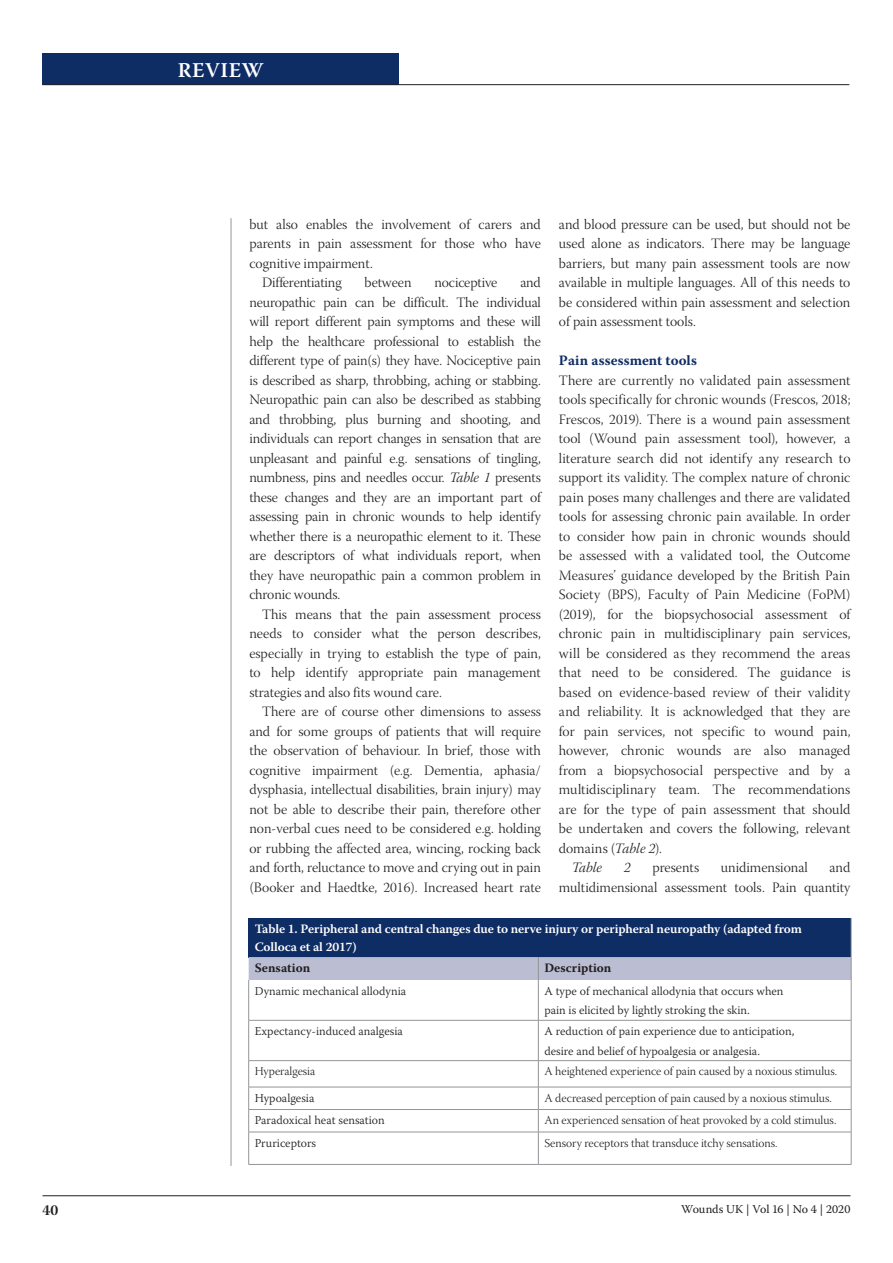
<style>
.page{position:relative;width:893px;height:1263px;background:#fff}
.page>*{position:absolute;margin:0;border:0;box-sizing:border-box;transform-origin:0 0}
.t1{font:600 21px "Warnock Pro";letter-spacing:.025em;color:#fff}
.t2{font:15px "Warnock Pro Bold Subh";color:#231f20}
.Paragraph_indented{font:14.25px/19.5px "Warnock Pro Light Subh";color:#231f20;text-align:justify}
.Paragraph_non-indent{font:14.25px/19.5px "Warnock Pro Light Subh";color:#231f20;text-align:justify}
.B-head{font:700 14.25px "Warnock Pro";letter-spacing:.01em;color:#0f2d65}
.Paragraph_indented-2{font:14.25px "Warnock Pro Light It Subh";color:#231f20}
.Box_header{font:600 12.75px/17.7px "Warnock Pro";letter-spacing:-.01em;color:#fff}
.Paragraph_indented-3{font:700 12.75px "Warnock Pro";color:#231f20}
.Paragraph_indented-4{font:300 12px/19.5px "Warnock Pro";color:#231f20}
.Paragraph_indented-5{font:12px "Warnock Pro Light Subh";color:#231f20}
.t3{font:12px "Warnock Pro";letter-spacing:-.005em;color:#231f20}
.s1{font-family:"Warnock Pro Light It Subh"}
</style>
<div class="page">
<hr style="left:43px;top:1195px;width:807px;height:1px;background:#231f20">
<div style="left:43px;top:53px;width:356px;height:32px;background:#0f2d65"></div>
<hr style="left:43px;top:84px;width:806px;height:1px;background:#231f20">
<hr style="left:231px;top:218px;width:1px;height:948px;background:#939598">
<div style="left:249px;top:918px;width:602px;height:39px;background:#0f2d65"></div>
<div style="left:249px;top:957px;width:603px;height:23px;background:#bbbdd3"></div>
<hr style="left:248px;top:980px;width:1px;height:40px;background:#939598">
<hr style="left:538px;top:980px;width:1px;height:40px;background:#939598">
<hr style="left:851px;top:980px;width:1px;height:40px;background:#939598">
<hr style="left:248px;top:1020px;width:290px;height:1px;background:#939598">
<hr style="left:248px;top:1020px;width:1px;height:40px;background:#939598">
<hr style="left:538px;top:1020px;width:313px;height:1px;background:#939598">
<hr style="left:538px;top:1020px;width:1px;height:40px;background:#939598">
<hr style="left:851px;top:1020px;width:1px;height:40px;background:#939598">
<hr style="left:248px;top:1060px;width:290px;height:1px;background:#939598">
<hr style="left:538px;top:1060px;width:313px;height:1px;background:#939598">
<hr style="left:248px;top:1087px;width:290px;height:1px;background:#939598">
<hr style="left:538px;top:1087px;width:313px;height:1px;background:#939598">
<hr style="left:248px;top:1109px;width:290px;height:1px;background:#939598">
<svg style="left:248px;top:1061px;width:1px;height:71px"></svg>
<hr style="left:538px;top:1109px;width:313px;height:1px;background:#939598">
<svg style="left:538px;top:1061px;width:1px;height:71px"></svg>
<svg style="left:851px;top:1061px;width:1px;height:71px"></svg>
<hr style="left:248px;top:1132px;width:290px;height:1px;background:#939598">
<hr style="left:248px;top:1132px;width:1px;height:32px;background:#939598">
<hr style="left:538px;top:1132px;width:313px;height:1px;background:#939598">
<hr style="left:538px;top:1132px;width:1px;height:32px;background:#939598">
<hr style="left:851px;top:1132px;width:1px;height:32px;background:#939598">
<hr style="left:248px;top:1164px;width:290px;height:1px;background:#939598">
<hr style="left:538px;top:1164px;width:313px;height:1px;background:#939598">
<hr style="left:851px;top:918px;width:1px;height:39px;background:#939598">
<p class="t2" style="left:43px;top:1201px;width:17px">40</p>
<h1 class="t1" style="left:178px;top:57px;width:87px">REVIEW</h1>
<p class="Paragraph_indented" style="left:249px;top:216px;width:293px">but also enables the involvement of carers and parents in pain assessment for those who have cognitive impairment.</p>
<p class="Paragraph_indented" style="left:262px;top:275px;width:81px">Differentiating</p>
<p class="Paragraph_indented" style="left:365px;top:275px;width:48px">between</p>
<p class="Paragraph_indented" style="left:434px;top:275px;width:65px">nociceptive</p>
<p class="Paragraph_indented" style="left:559px;top:216px;width:293px">and blood pressure can be used, but should not be used alone as indicators. There may be language barriers, but many pain assessment tools are now available in multiple languages. All of this needs to be considered within pain assessment and selection of pain assessment tools.</p>
<p class="B-head" style="left:559px;top:352px;width:140px">Pain assessment tools</p>
<p class="Paragraph_non-indent" style="left:559px;top:372px;width:293px">There are currently no validated pain assessment tools specifically for chronic wounds (Frescos, 2018; Frescos, 2019). There is a wound pain assessment tool (Wound pain assessment tool), however, a literature search did not identify any research to support its validity. The complex nature of chronic pain poses many challenges and there are validated tools for assessing chronic pain available. In order to consider how pain in chronic wounds should be assessed with a validated tool, the Outcome Measures’ guidance developed by the British Pain Society (BPS), Faculty of Pain Medicine (FoPM) (2019), for the biopsychosocial assessment of chronic pain in multidisciplinary pain services, will be considered as they recommend the areas that need to be considered. The guidance is based on evidence-based review of their validity and reliability. It is acknowledged that they are for pain services, not specific to wound pain, however, chronic wounds are also managed from a biopsychosocial perspective and by a multidisciplinary team. The recommendations are for the type of pain assessment that should be undertaken and covers the following, relevant domains (<span class="s1">Table 2</span>).</p>
<p class="Paragraph_indented-2" style="left:572px;top:860px;width:32px">Table</p>
<p class="Paragraph_indented-2" style="left:624px;top:860px;width:8px">2</p>
<p class="Paragraph_indented" style="left:652px;top:860px;width:48px">presents</p>
<p class="Paragraph_indented" style="left:721px;top:860px;width:88px">unidimensional</p>
<p class="Paragraph_indented" style="left:249px;top:275px;width:293px;text-indent:271px">and neuropathic pain can be difficult. The individual will report different pain symptoms and these will help the healthcare professional to establish the different type of pain(s) they have. Nociceptive pain is described as sharp, throbbing, aching or stabbing.<br>Neuropathic pain can also be described as stabbing and throbbing, plus burning and shooting, and individuals can report changes in sensation that are unpleasant and painful e.g. sensations of tingling, numbness, pins and needles occur. <span class="s1">Table 1</span> presents these changes and they are an important part of assessing pain in chronic wounds to help identify whether there is a neuropathic element to it. These are descriptors of what individuals report, when they have neuropathic pain a common problem in chronic wounds.</p>
<p class="Paragraph_indented" style="left:249px;top:606px;width:293px;text-indent:13px">This means that the pain assessment process needs to consider what the person describes, especially in trying to establish the type of pain, to help identify appropriate pain management strategies and also fits wound care.</p>
<p class="Paragraph_indented" style="left:249px;top:704px;width:293px;text-indent:13px">There are of course other dimensions to assess and for some groups of patients that will require the observation of behaviour. In brief, those with cognitive impairment (e.g. Dementia, aphasia/ dysphasia, intellectual disabilities, brain injury) may not be able to describe their pain, therefore other non-verbal cues need to be considered e.g. holding or rubbing the affected area, wincing, rocking back and forth, reluctance to move and crying out in pain (Booker and Haedtke, 2016). Increased heart rate</p>
<p class="Paragraph_indented" style="left:559px;top:860px;width:293px;text-align:right">and<br>multidimensional assessment tools. Pain quantity</p>
<p class="Box_header" style="left:255px;top:920px;width:549px">Table 1. Peripheral and central changes due to nerve injury or peripheral neuropathy (adapted from<br>Colloca et al 2017)</p>
<p class="Paragraph_indented-3" style="left:255px;top:960px;width:57px">Sensation</p>
<p class="Paragraph_indented-3" style="left:544px;top:960px;width:69px">Description</p>
<p class="Paragraph_indented-4" style="left:255px;top:981px;width:153px">Dynamic mechanical allodynia</p>
<p class="Paragraph_indented-4" style="left:544px;top:981px;width:241px">A type of mechanical allodynia that occurs when pain is elicited by lightly stroking the skin.</p>
<p class="Paragraph_indented-4" style="left:255px;top:1021px;width:150px">Expectancy-induced analgesia</p>
<p class="Paragraph_indented-4" style="left:544px;top:1021px;width:252px">A reduction of pain experience due to anticipation, desire and belief of hypoalgesia or analgesia.</p>
<p class="Paragraph_indented-5" style="left:255px;top:1065px;width:62px">Hyperalgesia</p>
<p class="Paragraph_indented-5" style="left:544px;top:1065px;width:294px">A heightened experience of pain caused by a noxious stimulus.</p>
<p class="Paragraph_indented-4" style="left:255px;top:1088px;width:61px">Hypoalgesia</p>
<p class="Paragraph_indented-5" style="left:544px;top:1091px;width:289px">A decreased perception of pain caused by a noxious stimulus.</p>
<p class="Paragraph_indented-4" style="left:255px;top:1110px;width:131px">Paradoxical heat sensation</p>
<p class="Paragraph_indented-5" style="left:544px;top:1114px;width:294px">An experienced sensation of heat provoked by a cold stimulus.</p>
<p class="Paragraph_indented-4" style="left:255px;top:1133px;width:63px">Pruriceptors</p>
<p class="Paragraph_indented-5" style="left:544px;top:1136px;width:235px">Sensory receptors that transduce itchy sensations.</p>
<p class="t3" style="left:681px;top:1202px;width:171px">Wounds UK | Vol 16 | No 4 | 2020</p>
</div>
